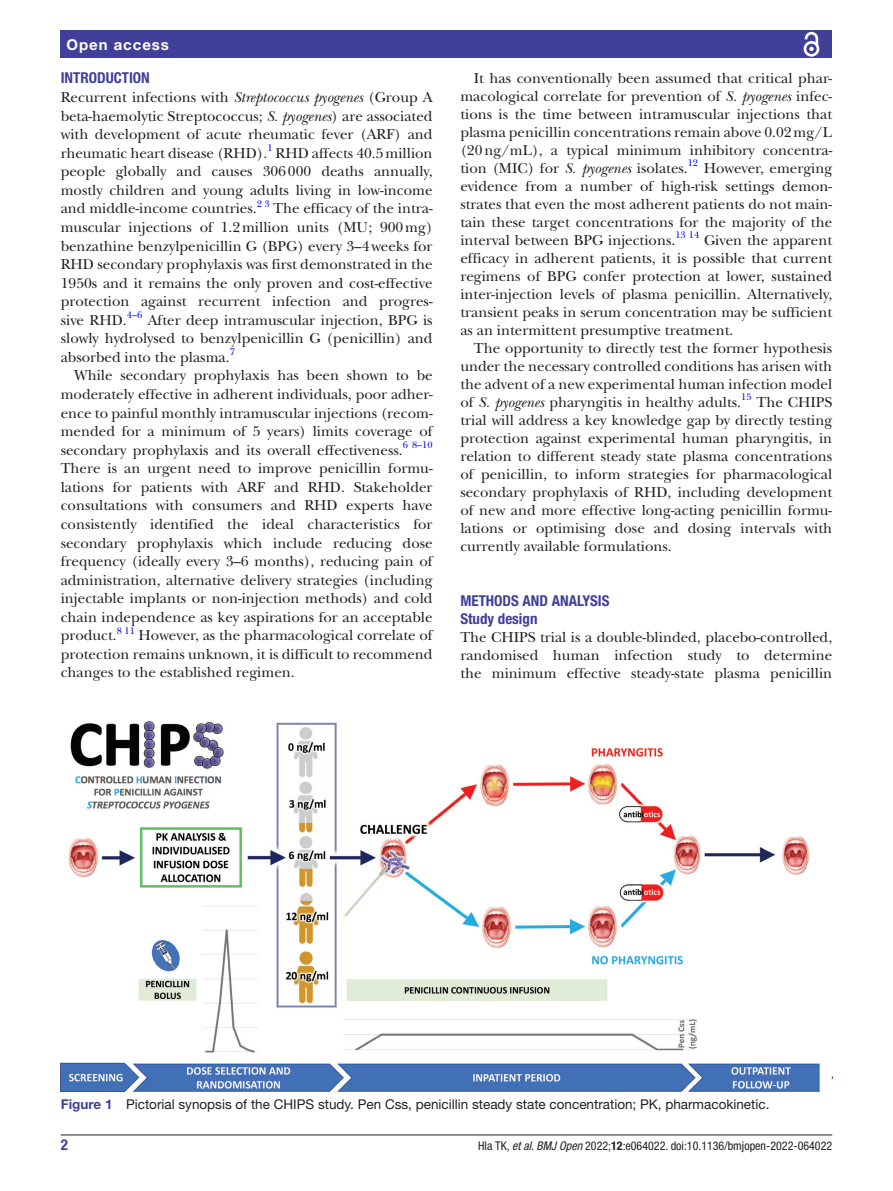
<style>
.page{position:relative;width:893px;height:1191px;background:#fff}
.page>*{position:absolute;margin:0;border:0;box-sizing:border-box;transform-origin:0 0}
.t1{font:15px/18.6px "New Baskerville";color:#231f20;text-align:justify}
.t2{font:700 condensed 15px/18px "Helvetica Neue LT Std";color:#414099}
.t3{font:700 15px "Helvetica Neue LT Std";letter-spacing:.065em;color:#fff}
.t4{font:13.5px "Helvetica Neue LT Std";color:#231f20}
.t5{font:condensed 12px "Helvetica Neue LT Std";color:#231f20}
.t6{font:9.9px "New Baskerville";color:#00f}
.s1{font-style:italic}
.s2{font-weight:700;color:#414099}
.s3{font-weight:700}
</style>
<div class="page">
<hr style="left:61px;top:1134px;width:771px;height:1px;background:#231f20">
<div style="left:61px;top:31px;width:771px;height:27px;background:#414099"></div>
<svg style="left:803px;top:31px;width:17px;height:26px"></svg>
<img style="left:61px;top:721px;width:771px;height:370px">
<p class="t3" style="left:66px;top:35px;width:104px">Open access</p>
<p class="t2" style="left:61px;top:69px;width:91px">INTRODUCTION</p>
<p class="t1" style="left:61px;top:88px;width:373px">Recurrent infections with <span class="s1">Streptococcus pyogenes</span> (Group A beta-haemolytic Streptococcus; <span class="s1">S. pyogenes</span>) are associated with development of acute rheumatic fever (ARF) and rheumatic heart disease (RHD).<sup>1</sup> RHD affects 40.5million people globally and causes 306000 deaths annually, mostly children and young adults living in low-income and middle-income countries.</p>
<p class="t6" style="left:257px;top:198px;width:14px">2 3</p>
<p class="t1" style="left:61px;top:199px;width:373px;text-indent:213px">The efficacy of the intra&shy;muscular injections of 1.2million units (MU; 900mg) benzathine benzylpenicillin G (BPG) every 3–4weeks for RHD secondary prophylaxis was first demonstrated in the 1950s and it remains the only proven and cost-effective protection against recurrent infection and progres&shy;sive RHD.</p>
<p class="t6" style="left:127px;top:309px;width:17px">4–6</p>
<p class="t1" style="left:61px;top:311px;width:373px;text-indent:87px">After deep intramuscular injection, BPG is slowly hydrolysed to benzylpenicillin G (penicillin) and absorbed into the plasma.</p>
<p class="t6" style="left:230px;top:346px;width:7px">7</p>
<p class="t1" style="left:61px;top:366px;width:373px;text-indent:14px">While secondary prophylaxis has been shown to be moderately effective in adherent individuals, poor adher&shy;ence to painful monthly intramuscular injections (recom&shy;mended for a minimum of 5 years) limits coverage of secondary prophylaxis and its overall effectiveness.<sup>6</sup> <sup>8–10<br></sup>There is an urgent need to improve penicillin formu&shy;lations for patients with ARF and RHD. Stakeholder consultations with consumers and RHD experts have consistently identified the ideal characteristics for secondary prophylaxis which include reducing dose frequency (ideally every 3–6 months), reducing pain of administration, alternative delivery strategies (including injectable implants or non-injection methods) and cold chain independence as key aspirations for an acceptable product.</p>
<p class="t6" style="left:117px;top:624px;width:20px">8 11</p>
<p class="t1" style="left:61px;top:626px;width:373px;text-indent:78px">However, as the pharmacological correlate of protection remains unknown, it is difficult to recommend changes to the established regimen.</p>
<p class="t1" style="left:460px;top:69px;width:373px;line-height:18px;text-indent:14px">It has conventionally been assumed that critical phar&shy;macological correlate for prevention of <span class="s1">S. pyogenes</span> infec&shy;tions is the time between intramuscular injections that plasma penicillin concentrations remain above 0.02mg/L (20ng/mL), a typical minimum inhibitory concentra&shy;tion (MIC) for <span class="s1">S. pyogenes</span> isolates.</p>
<p class="t6" style="left:688px;top:157px;width:12px">12</p>
<p class="t1" style="left:460px;top:159px;width:373px;line-height:18px;text-indent:243px">However, emerging evidence from a number of high-risk settings demon&shy;strates that even the most adherent patients do not main&shy;tain these target concentrations for the majority of the interval between BPG injections.</p>
<p class="t6" style="left:675px;top:229px;width:25px">13 14</p>
<p class="t1" style="left:460px;top:231px;width:373px;line-height:18px;text-indent:244px">Given the apparent efficacy in adherent patients, it is possible that current regimens of BPG confer protection at lower, sustained inter-injection levels of plasma penicillin. Alternatively, transient peaks in serum concentration may be sufficient as an intermittent presumptive treatment.</p>
<p class="t1" style="left:460px;top:339px;width:373px;line-height:18px;text-indent:14px">The opportunity to directly test the former hypothesis under the necessary controlled conditions has arisen with the advent of a new experimental human infection model of <span class="s1">S. pyogenes</span> pharyngitis in healthy adults.</p>
<p class="t6" style="left:741px;top:391px;width:12px">15</p>
<p class="t1" style="left:460px;top:393px;width:373px;line-height:18px;text-indent:296px">The CHIPS trial will address a key knowledge gap by directly testing protection against experimental human pharyngitis, in relation to different steady state plasma concentrations of penicillin, to inform strategies for pharmacological secondary prophylaxis of RHD, including development of new and more effective long-acting penicillin formu&shy;lations or optimising dose and dosing intervals with currently available formulations.</p>
<p class="t2" style="left:460px;top:591px;width:151px">METHODS AND ANALYSIS<br>Study design</p>
<p class="t1" style="left:460px;top:628px;width:373px;line-height:18px">The CHIPS trial is a double-blinded, placebo-controlled, randomised human infection study to determine the minimum effective steady-state plasma penicillin</p>
<p class="t4" style="left:61px;top:1096px;width:710px"><span class="s2">Figure 1</span> Pictorial synopsis of the CHIPS study. Pen Css, penicillin steady state concentration; PK, pharmacokinetic.</p>
<p class="t2" style="left:61px;top:1135px;width:9px">2</p>
<p class="t5" style="left:478px;top:1138px;width:356px">Hla TK, <span class="s1">et al</span>. <span class="s1">BMJ Open</span> 2022;<span class="s3">12</span>:e064022. doi:10.1136/bmjopen-2022-064022</p>
</div>
